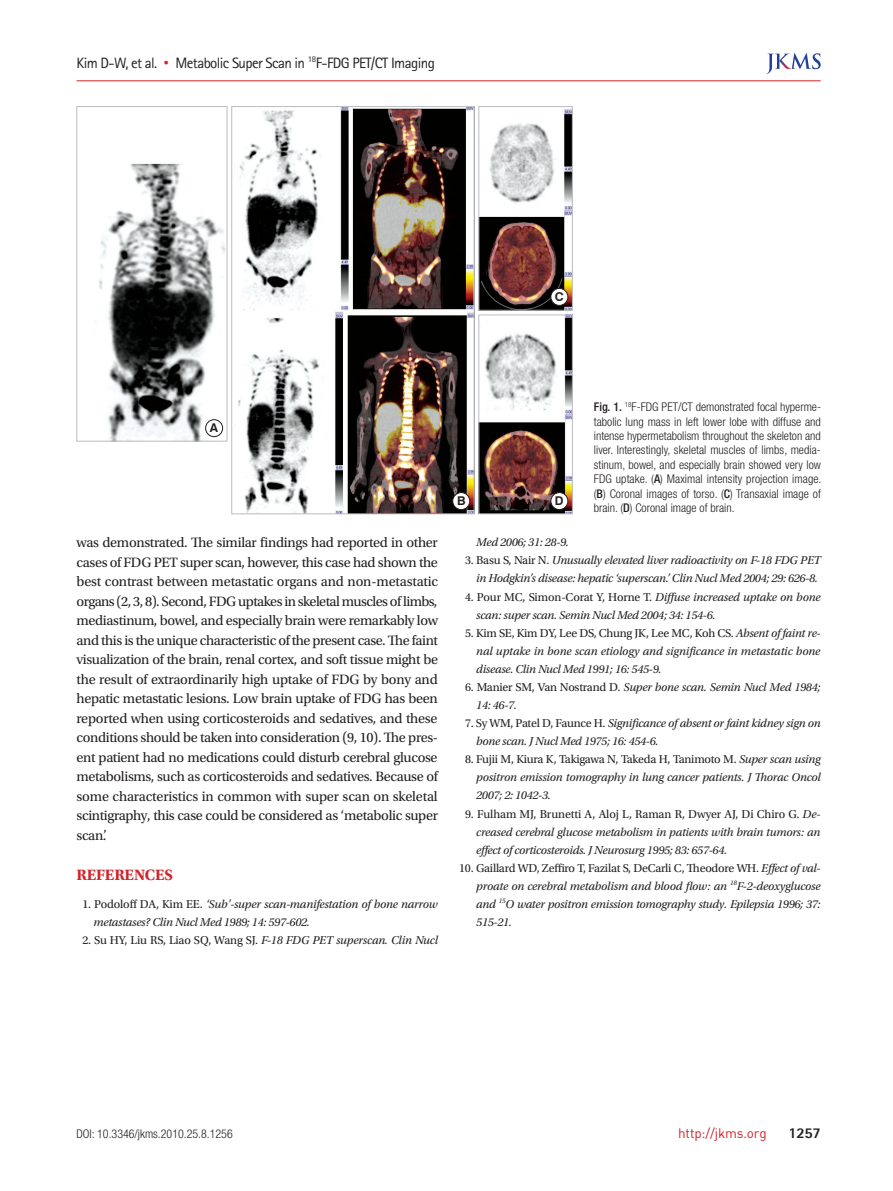
<style>
.page{position:relative;width:893px;height:1191px;background:#fff}
.page>*{position:absolute;margin:0;border:0;box-sizing:border-box;transform-origin:0 0}
.t1{font:700 15.75px "Utopia Std";letter-spacing:-.01em;color:#d1232a}
.t2{font:15px "Rotis Sans Serif Std";letter-spacing:-.04em;color:#231f20}
.t3{font:800 15px "Rotis Sans Serif Std";color:#231f20}
.t4{font:14.25px/19.5px "Utopia Std";letter-spacing:-.025em;color:#231f20;text-align:justify}
.t5{font:13.5px "Dinreg";letter-spacing:-.01em;color:#d1232a}
.t6{font:700 12.15px "Swiss 721 BT";color:#231f20}
.t7{font:italic 12px/18px "Utopia Std";letter-spacing:-.02em;color:#231f20}
.t8{font:300 condensed 12px/14.4px "Helvetica Neue LT Std";color:#231f20}
.s1{font-family:"Dotum";color:#d1232a}
.s2{font-style:normal}
.s3{font-weight:500}
</style>
<div class="page">
<hr style="left:77px;top:80px;width:744px;height:1px;background:#d1232a">
<svg style="left:766px;top:53px;width:55px;height:21px"></svg>
<img style="left:95px;top:163px;width:130px;height:276px">
<div style="left:77px;top:106px;width:150px;height:335px;border:1px solid #bcbdc0"></div>
<img style="left:238px;top:108px;width:234px;height:404px">
<div style="left:231px;top:106px;width:243px;height:408px;border:1px solid #bcbdc0"></div>
<img style="left:481px;top:109px;width:90px;height:199px">
<div style="left:479px;top:106px;width:94px;height:204px;border:1px solid #bcbdc0"></div>
<img style="left:481px;top:317px;width:90px;height:195px">
<div style="left:479px;top:315px;width:94px;height:199px;border:1px solid #bcbdc0"></div>
<div style="left:206px;top:420px;width:17px;height:17px;background:#fff;border-radius:50%"></div>
<div style="left:205px;top:419px;width:18px;height:18px;border:1px solid #231f20;border-radius:50%"></div>
<div style="left:453px;top:492px;width:17px;height:17px;background:#fff;border-radius:50%"></div>
<div style="left:452px;top:492px;width:18px;height:18px;border:1px solid #231f20;border-radius:50%"></div>
<div style="left:551px;top:492px;width:17px;height:17px;background:#fff;border-radius:50%"></div>
<div style="left:551px;top:492px;width:17px;height:18px;border:1px solid #231f20;border-radius:50%"></div>
<div style="left:551px;top:288px;width:17px;height:17px;background:#fff;border-radius:50%"></div>
<div style="left:551px;top:288px;width:17px;height:18px;border:1px solid #231f20;border-radius:50%"></div>
<p class="t2" style="left:77px;top:54px;width:360px">Kim D-W, et al. <span class="s1">•</span> Metabolic Super Scan in <sup>18</sup>F-FDG PET/CT Imaging</p>
<p class="t6" style="left:555px;top:289px;width:10px">C</p>
<p class="t6" style="left:210px;top:421px;width:10px">A</p>
<p class="t4" style="left:77px;top:533px;width:363px">was demonstrated. The similar findings had reported in other cases of FDG PET super scan, however, this case had shown the best contrast between metastatic organs and non-metastatic organs (2, 3, 8). Second, FDG uptakes in skeletal muscles of limbs, mediastinum, bowel, and especially brain were remarkably low and this is the unique characteristic of the present case. The faint visualization of the brain, renal cortex, and soft tissue might be the result of extraordinarily high uptake of FDG by bony and hepatic metastatic lesions. Low brain uptake of FDG has been reported when using corticosteroids and sedatives, and these conditions should be taken into consideration (9, 10). The pres&shy;ent patient had no medications could disturb cerebral glucose metabolisms, such as corticosteroids and sedatives. Because of some characteristics in common with super scan on skeletal scintigraphy, this case could be considered as ‘metabolic super scan’.</p>
<h1 class="t1" style="left:77px;top:865px;width:98px">REFERENCES</h1>
<p class="t7" style="left:94px;top:895px;width:346px;text-indent:-11px"><span class="s2">1. Podoloff DA, Kim EE.</span> ‘Sub’-super scan-manifestation of bone narrow metastases? Clin Nucl Med 1989; 14: 597-602.</p>
<p class="t7" style="left:82px;top:931px;width:357px"><span class="s2">2. Su HY, Liu RS, Liao SQ, Wang SJ.</span> F-18 FDG PET superscan. Clin Nucl</p>
<p class="t6" style="left:457px;top:493px;width:10px">B</p>
<p class="t6" style="left:555px;top:493px;width:10px">D</p>
<p class="t8" style="left:594px;top:400px;width:229px"><span class="s3">Fig. 1.</span> <sup>18</sup>F-FDG PET/CT demonstrated focal hyperme&shy;tabolic lung mass in left lower lobe with diffuse and intense hypermetabolism throughout the skeleton and liver. Interestingly, skeletal muscles of limbs, media&shy;stinum, bowel, and especially brain showed very low FDG uptake. (<span class="s3">A</span>) Maximal intensity projection image. (<span class="s3">B</span>) Coronal images of torso. (<span class="s3">C</span>) Transaxial image of brain. (<span class="s3">D</span>) Coronal image of brain.</p>
<p class="t7" style="left:476px;top:533px;width:94px">Med 2006; 31: 28-9.</p>
<p class="t7" style="left:465px;top:552px;width:357px;text-align:right"><span class="s2">3. Basu S, Nair N.</span> Unusually elevated liver radioactivity on F-18 FDG PET in Hodgkin’s disease: hepatic ‘superscan.’ Clin Nucl Med 2004; 29: 626-8.</p>
<p class="t7" style="left:476px;top:588px;width:346px;text-indent:-11px"><span class="s2">4. Pour MC, Simon-Corat Y, Horne T.</span> Diffuse increased uptake on bone scan: super scan. Semin Nucl Med 2004; 34: 154-6.</p>
<p class="t7" style="left:476px;top:624px;width:346px;text-align:justify;text-indent:-11px"><span class="s2">5. Kim SE, Kim DY, Lee DS, Chung JK, Lee MC, Koh CS.</span> Absent of faint re&shy;nal uptake in bone scan etiology and significance in metastatic bone disease. Clin Nucl Med 1991; 16: 545-9.</p>
<p class="t7" style="left:476px;top:678px;width:346px;text-indent:-11px"><span class="s2">6. Manier SM, Van Nostrand D.</span> Super bone scan. Semin Nucl Med 1984;<br>14: 46-7.</p>
<p class="t7" style="left:476px;top:714px;width:346px;text-indent:-11px"><span class="s2">7. Sy WM, Patel D, Faunce H.</span> Significance of absent or faint kidney sign on bone scan. J Nucl Med 1975; 16: 454-6.</p>
<p class="t7" style="left:476px;top:750px;width:346px;text-align:justify;text-indent:-11px"><span class="s2">8. Fujii M, Kiura K, Takigawa N, Takeda H, Tanimoto M.</span> Super scan using positron emission tomography in lung cancer patients. J Thorac Oncol 2007; 2: 1042-3.</p>
<p class="t7" style="left:476px;top:805px;width:346px;text-align:justify;text-indent:-11px"><span class="s2">9. Fulham MJ, Brunetti A, Aloj L, Raman R, Dwyer AJ, Di Chiro G.</span> De&shy;creased cerebral glucose metabolism in patients with brain tumors: an effect of corticosteroids. J Neurosurg 1995; 83: 657-64.</p>
<p class="t7" style="left:476px;top:859px;width:346px;text-align:justify;text-indent:-17px"><span class="s2">10. Gaillard WD, Zeffiro T, Fazilat S, DeCarli C, Theodore WH.</span> Effect of val&shy;proate on cerebral metabolism and blood flow: an <sup>18</sup>F-2-deoxyglucose and <sup>15</sup>O water positron emission tomography study. Epilepsia 1996; 37:<br>515-21.</p>
<p class="t8" style="left:77px;top:1126px;width:158px">DOI: 10.3346/jkms.2010.25.8.1256</p>
<p class="t5" style="left:678px;top:1124px;width:90px">http://jkms.org</p>
<p class="t3" style="left:788px;top:1123px;width:34px">1257</p>
</div>
